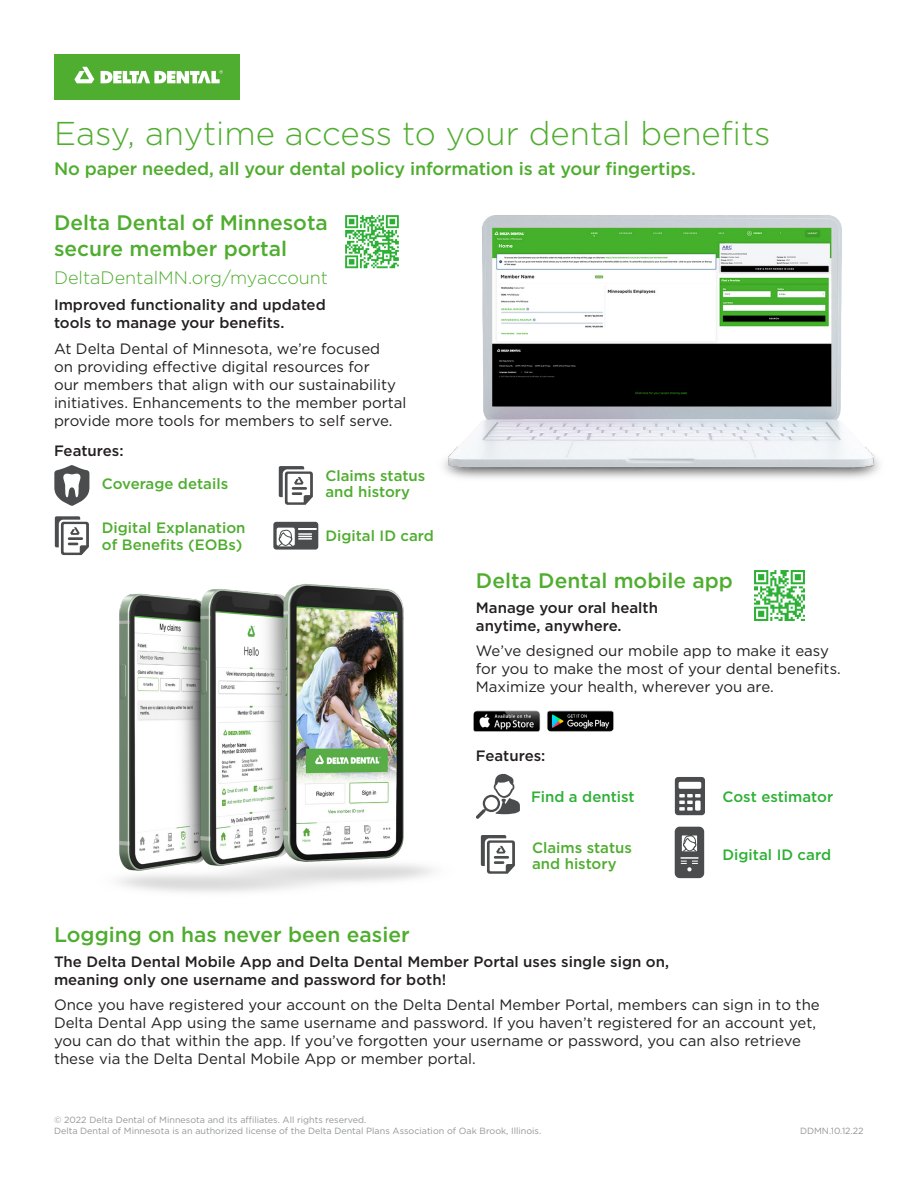
<style>
.page{position:relative;width:918px;height:1188px;background:#fff}
.page>*{position:absolute;margin:0;border:0;box-sizing:border-box;transform-origin:0 0}
.t1{font:300 33px "Gotham";color:#4fad2f}
.Body_Copy_-_1{font:500 21px/25.2px "Gotham";color:#4fad2f}
.t2{font:500 18px "Gotham";letter-spacing:-.01em;color:#4fad2f}
.t3{font:300 18px "Gotham";color:#4fad2f}
.Body_Copy_-_1-2{font:15px/18px "Gotham";color:#231f20}
.Body_Copy_-_1-3{font:500 15px/18px "Gotham";color:#231f20}
.Level_1_Headline{font:500 15px/16.5px "Gotham";color:#4fad2f}
.Level_1_Headline-2{font:500 15px "Gotham";color:#2db035}
.Body_Copy_-_1-4{font:9px "Gotham";color:#939598}
</style>
<div class="page">
<div style="left:676px;top:828px;width:27px;height:49px;background:#4b4c4d;border-radius:4px"></div>
<div style="left:675px;top:827px;width:29px;height:51px;border:2px solid #4b4c4d;border-radius:4px"></div>
<img style="left:118px;top:584px;width:315px;height:309px">
<img style="left:443px;top:215px;width:437px;height:264px">
<div style="left:54px;top:54px;width:186px;height:46px;background:#4fad2f"></div>
<svg style="left:74px;top:67px;width:20px;height:16px"></svg>
<svg style="left:101px;top:70px;width:122px;height:14px"></svg>
<svg style="left:54px;top:468px;width:36px;height:38px"></svg>
<svg style="left:675px;top:777px;width:30px;height:38px"></svg>
<svg style="left:476px;top:773px;width:44px;height:46px"></svg>
<svg style="left:681px;top:835px;width:17px;height:36px"></svg>
<svg style="left:55px;top:516px;width:34px;height:39px"></svg>
<hr style="left:68px;top:537px;width:15px;height:3px;background:#4b4c4d">
<svg style="left:279px;top:466px;width:34px;height:39px"></svg>
<hr style="left:292px;top:487px;width:15px;height:3px;background:#4b4c4d">
<svg style="left:481px;top:835px;width:34px;height:39px"></svg>
<hr style="left:494px;top:856px;width:15px;height:3px;background:#4b4c4d">
<img style="left:754px;top:570px;width:51px;height:51px">
<img style="left:345px;top:215px;width:54px;height:53px">
<img style="left:473px;top:710px;width:141px;height:22px">
<div style="left:273px;top:522px;width:45px;height:28px;background:#4b4c4d;border-radius:3px"></div>
<div style="left:275px;top:526px;width:21px;height:21px;border:1px solid #4b4c4d;border-radius:2px"></div>
<svg style="left:276px;top:528px;width:40px;height:19px"></svg>
<p class="t1" style="left:54px;top:113px;width:718px">Easy, anytime access to your dental benefits</p>
<p class="t2" style="left:54px;top:157px;width:643px">No paper needed, all your dental policy information is at your fingertips.</p>
<p class="Body_Copy_-_1" style="left:54px;top:210px;width:275px">Delta Dental of Minnesota secure member portal</p>
<p class="t3" style="left:54px;top:266px;width:276px">DeltaDentalMN.org/myaccount</p>
<p class="Body_Copy_-_1-3" style="left:54px;top:295px;width:273px">Improved functionality and updated tools to manage your benefits.</p>
<p class="Body_Copy_-_1-2" style="left:54px;top:339px;width:354px">At Delta Dental of Minnesota, we’re focused<br>on providing effective digital resources for<br>our members that align with our sustainability initiatives. Enhancements to the member portal provide more tools for members to self serve.</p>
<p class="Body_Copy_-_1-3" style="left:54px;top:441px;width:71px">Features:</p>
<p class="Level_1_Headline" style="left:102px;top:475px;width:128px">Coverage details</p>
<p class="Level_1_Headline" style="left:325px;top:467px;width:101px">Claims status and history</p>
<p class="Level_1_Headline" style="left:102px;top:519px;width:145px">Digital Explanation of Benefits (EOBs)</p>
<p class="Level_1_Headline" style="left:325px;top:528px;width:110px">Digital ID card</p>
<p class="Body_Copy_-_1" style="left:476px;top:568px;width:259px">Delta Dental mobile app</p>
<p class="Body_Copy_-_1-3" style="left:476px;top:599px;width:184px">Manage your oral health anytime, anywhere.</p>
<p class="Body_Copy_-_1-2" style="left:476px;top:641px;width:366px">We’ve designed our mobile app to make it easy for you to make the most of your dental benefits.<br>Maximize your health, wherever you are.</p>
<p class="Body_Copy_-_1-3" style="left:476px;top:747px;width:71px">Features:</p>
<p class="Level_1_Headline-2" style="left:531px;top:787px;width:105px">Find a dentist</p>
<p class="Level_1_Headline" style="left:532px;top:839px;width:101px">Claims status and history</p>
<p class="Level_1_Headline-2" style="left:723px;top:787px;width:112px">Cost estimator</p>
<p class="Level_1_Headline-2" style="left:723px;top:845px;width:110px">Digital ID card</p>
<p class="Body_Copy_-_1" style="left:54px;top:922px;width:357px">Logging on has never been easier</p>
<p class="Body_Copy_-_1-3" style="left:54px;top:953px;width:617px">The Delta Dental Mobile App and Delta Dental Member Portal uses single sign on, meaning only one username and password for both!</p>
<p class="Body_Copy_-_1-2" style="left:54px;top:995px;width:767px">Once you have registered your account on the Delta Dental Member Portal, members can sign in to the Delta Dental App using the same username and password. If you haven’t registered for an account yet, you can do that within the app. If you’ve forgotten your username or password, you can also retrieve these via the Delta Dental Mobile App or member portal.</p>
<p class="Body_Copy_-_1-4" style="left:54px;top:1114px;width:314px">© 2022 Delta Dental of Minnesota and its affiliates. All rights reserved.</p>
<p class="Body_Copy_-_1-4" style="left:54px;top:1125px;width:489px">Delta Dental of Minnesota is an authorized license of the Delta Dental Plans Association of Oak Brook, Illinois.</p>
<p class="Body_Copy_-_1-4" style="left:800px;top:1125px;width:65px">DDMN.10.12.22</p>
</div>
